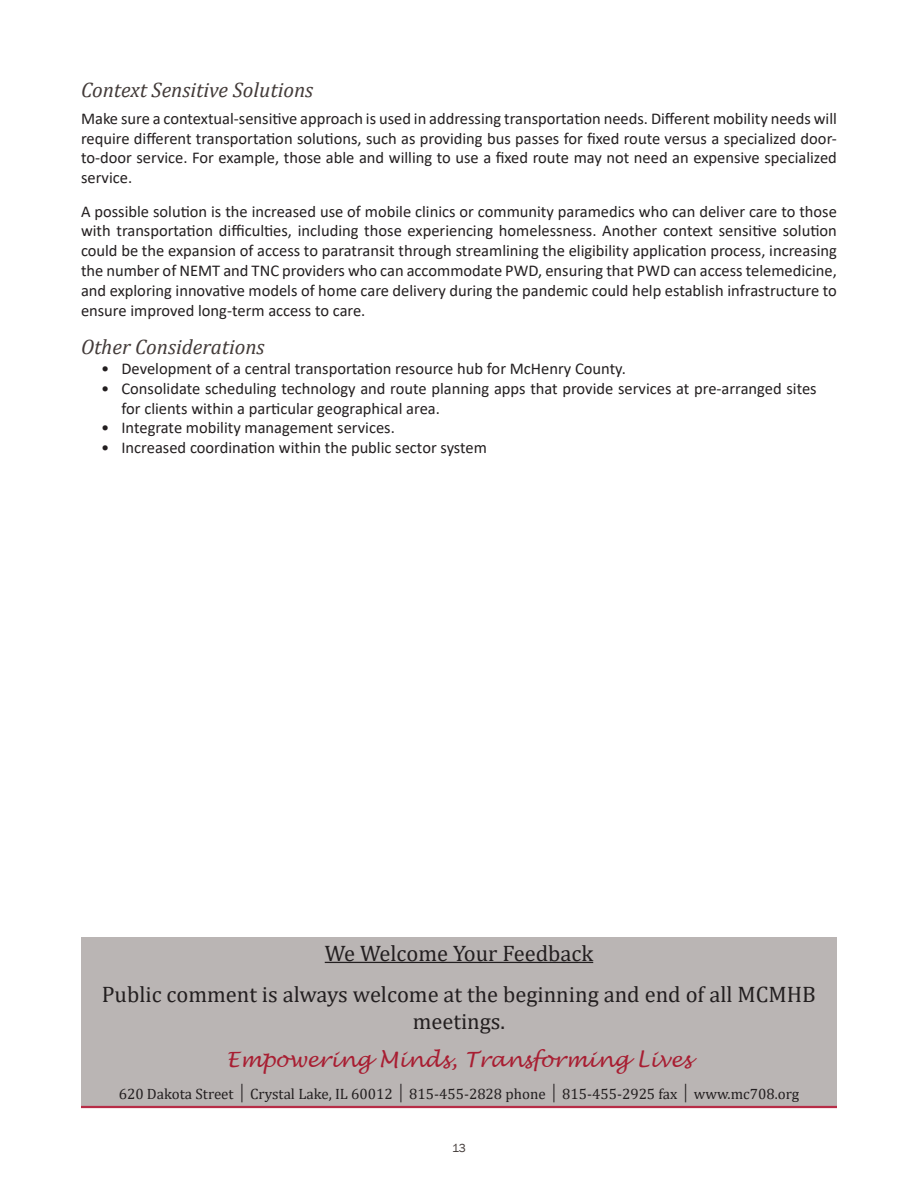
<style>
.page{position:relative;width:918px;height:1188px;background:#fff}
.page>*{position:absolute;margin:0;border:0;box-sizing:border-box;transform-origin:0 0}
.t1{font:22.5px/27px "Cambria";color:#231f20;text-align:center}
.Heading_4{font:italic 21px "Cambria";color:#433b39}
.t2{font:italic 21px "Lucida Handwriting";color:#a81e32}
.t3{font:16.5px/19.8px "Calibri";color:#231f20;text-align:justify}
.t4{font:15px "Cambria";color:#231f20}
.t5{font:12px "Franklin Gothic";color:#433b39}
</style>
<div class="page">
<div style="left:81px;top:937px;width:756px;height:169px;background:#bab5b4"></div>
<hr style="left:325px;top:962px;width:268px;height:1px;background:#231f20">
<hr style="left:81px;top:1106px;width:756px;height:2px;background:#b72d47">
<p class="Heading_4" style="left:81px;top:75px;width:234px">Context Sensitive Solutions</p>
<p class="t3" style="left:81px;top:108px;width:758px">Make sure a contextual-sensitive approach is used in addressing transportation needs. Different mobility needs will require different transportation solutions, such as providing bus passes for fixed route versus a specialized door&shy;to-door service. For example, those able and willing to use a fixed route may not need an expensive specialized service.</p>
<p class="t3" style="left:81px;top:201px;width:758px">A possible solution is the increased use of mobile clinics or community paramedics who can deliver care to those with transportation difficulties, including those experiencing homelessness. Another context sensitive solution could be the expansion of access to paratransit through streamlining the eligibility application process, increasing the number of NEMT and TNC providers who can accommodate PWD, ensuring that PWD can access telemedicine, and exploring innovative models of home care delivery during the pandemic could help establish infrastructure to ensure improved long-term access to care.</p>
<p class="Heading_4" style="left:81px;top:332px;width:185px">Other Considerations</p>
<p class="t3" style="left:101px;top:358px;width:526px">• Development of a central transportation resource hub for McHenry County.</p>
<p class="t3" style="left:122px;top:378px;width:697px;text-indent:-20px">• Consolidate scheduling technology and route planning apps that provide services at pre-arranged sites for clients within a particular geographical area.</p>
<p class="t3" style="left:101px;top:418px;width:295px">• Integrate mobility management services.</p>
<p class="t3" style="left:101px;top:437px;width:387px">• Increased coordination within the public sector system</p>
<p class="t1" style="left:325px;top:940px;width:270px">We Welcome Your Feedback</p>
<p class="t1" style="left:102px;top:980px;width:716px">Public comment is always welcome at the beginning and end of all MCMHB meetings.</p>
<p class="t2" style="left:226px;top:1047px;width:467px">Empowering Minds, Transforming Lives</p>
<p class="t4" style="left:119px;top:1085px;width:682px">620 Dakota Street │ Crystal Lake, IL 60012 │ 815-455-2828 phone │ 815-455-2925 fax │ www.mc708.org</p>
<p class="t5" style="left:452px;top:1140px;width:15px">13</p>
</div>
